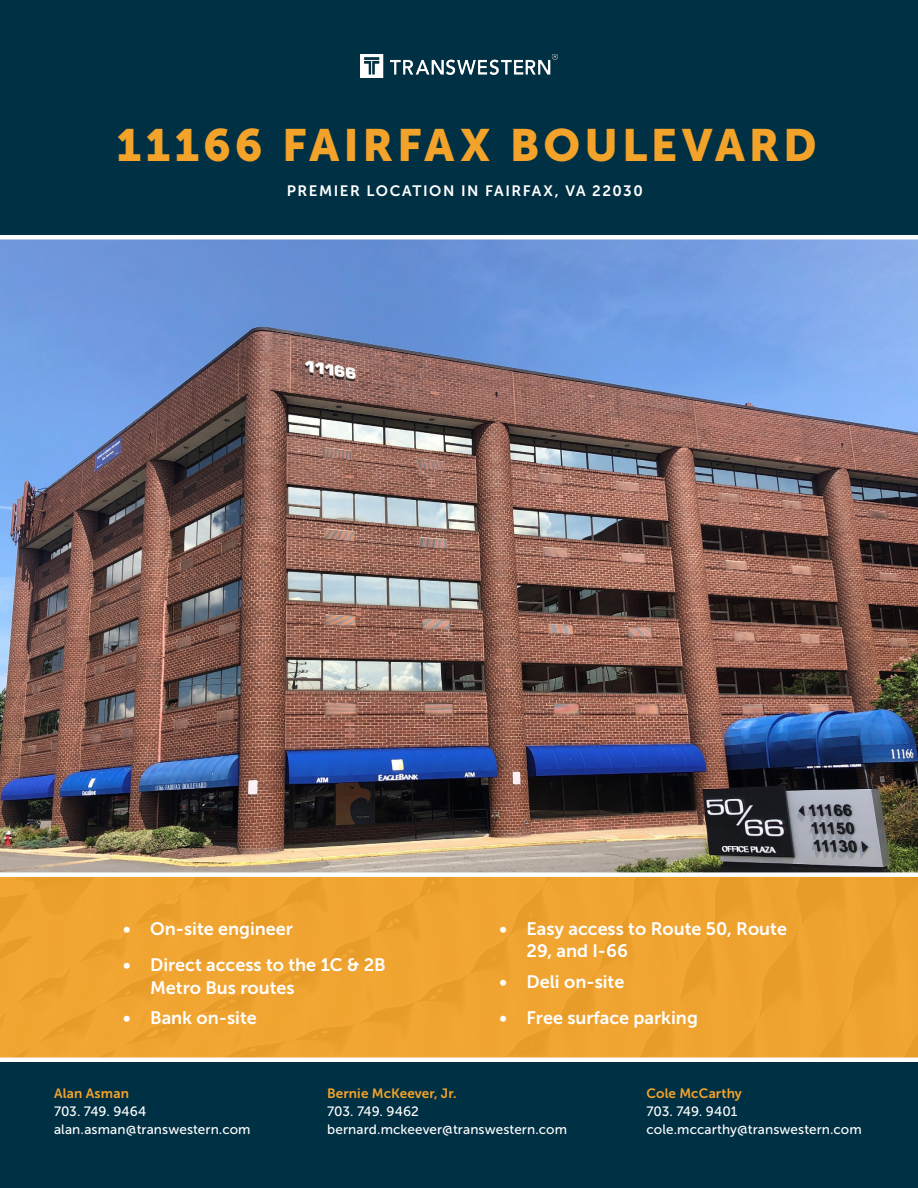
<style>
.page{position:relative;width:918px;height:1188px;background:#fff}
.page>*{position:absolute;margin:0;border:0;box-sizing:border-box;transform-origin:0 0}
.t1{font:45px "Museo Sans 900";letter-spacing:.09em;color:#f3a32a}
.t2{font:18px/22.5px "Museo Sans 700";color:#fff}
.t3{font:15px "Museo Sans 700";letter-spacing:.1em;color:#fff}
.t4{font:13.5px "Museo Sans 500";letter-spacing:.01em;color:#fff}
.t5{font:13.5px "Museo Sans 700";letter-spacing:.01em;color:#f3a32a}
</style>
<div class="page">
<div style="left:0;top:1060px;width:918px;height:128px;background:#003044"></div>
<div style="left:0;top:0;width:918px;height:492px;background:#003044"></div>
<img style="left:0;top:239px;width:918px;height:818px">
<div style="left:0;top:1057px;width:918px;height:5px;background:#fff"></div>
<img style="left:360px;top:54px;width:198px;height:23px">
<div style="left:0;top:872px;width:918px;height:5px;background:#fff"></div>
<hr style="left:0;top:235px;width:918px;height:4px;background:#fff">
<p class="t1" style="left:117px;top:120px;width:702px">11166 FAIRFAX BOULEVARD</p>
<p class="t3" style="left:287px;top:182px;width:357px">PREMIER LOCATION IN FAIRFAX, VA 22030</p>
<p class="t2" style="left:123px;top:917px;width:171px">• On-site engineer</p>
<p class="t2" style="left:150px;top:954px;width:237px;text-indent:-27px">• Direct access to the 1C &amp; 2B<br>Metro Bus routes</p>
<p class="t2" style="left:123px;top:1007px;width:135px">• Bank on-site</p>
<p class="t2" style="left:527px;top:917px;width:262px;text-indent:-27px">• Easy access to Route 50, Route<br>29, and I-66</p>
<p class="t2" style="left:500px;top:971px;width:126px">• Deli on-site</p>
<p class="t2" style="left:500px;top:1007px;width:200px">• Free surface parking</p>
<p class="t5" style="left:54px;top:1086px;width:76px">Alan Asman</p>
<p class="t4" style="left:54px;top:1104px;width:94px">703. 749. 9464</p>
<p class="t4" style="left:54px;top:1122px;width:198px">alan.asman@transwestern.com</p>
<p class="t5" style="left:327px;top:1086px;width:131px">Bernie McKeever, Jr.</p>
<p class="t4" style="left:327px;top:1104px;width:93px">703. 749. 9462</p>
<p class="t4" style="left:327px;top:1122px;width:241px">bernard.mckeever@transwestern.com</p>
<p class="t5" style="left:646px;top:1086px;width:97px">Cole McCarthy</p>
<p class="t4" style="left:646px;top:1104px;width:92px">703. 749. 9401</p>
<p class="t4" style="left:646px;top:1122px;width:217px">cole.mccarthy@transwestern.com</p>
</div>
